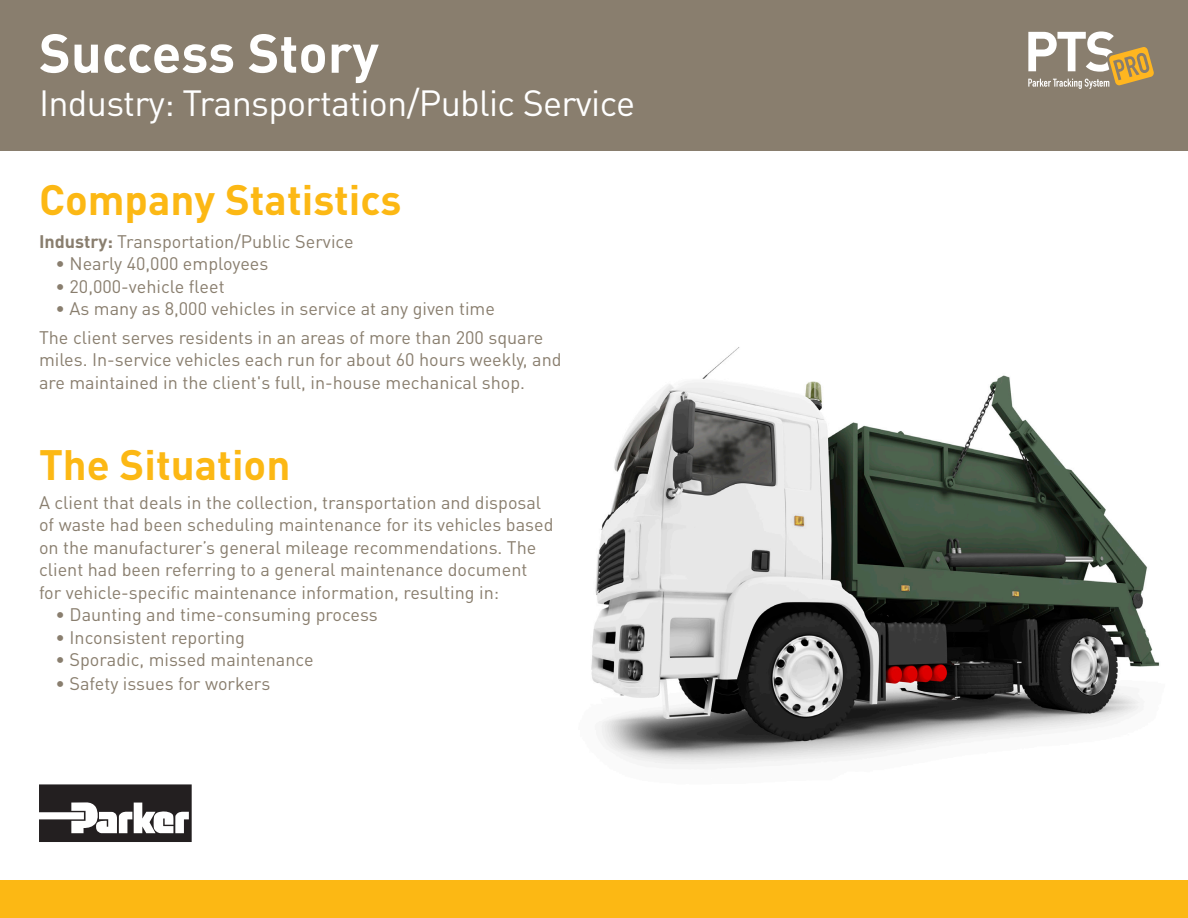
<style>
.page{position:relative;width:1188px;height:918px;background:#fff}
.page>*{position:absolute;margin:0;border:0;box-sizing:border-box;transform-origin:0 0}
.t1{font:700 54px "DINOT";color:#fff}
.t2{font:700 42px "DINOT";color:#fcb814}
.t3{font:36px "DINOT";letter-spacing:-.02em;color:#fff}
.t4{font:18px/22.5px "DINOT";color:#897e6e}
.s1{font-weight:700}
</style>
<div class="page">
<img style="left:591px;top:347px;width:569px;height:418px">
<div style="left:0;top:0;width:1188px;height:150px;background:#897e6e"></div>
<svg style="left:1028px;top:32px;width:126px;height:57px"></svg>
<div style="left:0;top:880px;width:1188px;height:38px;background:#fcb814"></div>
<svg style="left:39px;top:784px;width:153px;height:58px"></svg>
<p class="t1" style="left:39px;top:17px;width:341px">Success Story</p>
<p class="t3" style="left:39px;top:78px;width:598px">Industry: Transportation/Public Service</p>
<p class="t2" style="left:39px;top:171px;width:364px">Company Statistics</p>
<p class="t4" style="left:39px;top:229px;width:316px"><span class="s1">Industry:</span> Transportation/Public Service</p>
<p class="t4" style="left:56px;top:252px;width:214px">• Nearly 40,000 employees</p>
<p class="t4" style="left:56px;top:274px;width:171px">• 20,000-vehicle fleet</p>
<p class="t4" style="left:56px;top:297px;width:441px">• As many as 8,000 vehicles in service at any given time</p>
<p class="t4" style="left:39px;top:325px;width:524px">The client serves residents in an areas of more than 200 square miles. In-service vehicles each run for about 60 hours weekly, and are maintained in the client's full, in-house mechanical shop.</p>
<p class="t2" style="left:39px;top:437px;width:253px">The Situation</p>
<p class="t4" style="left:39px;top:490px;width:504px">A client that deals in the collection, transportation and disposal</p>
<p class="t4" style="left:39px;top:513px;width:516px">of waste had been scheduling maintenance for its vehicles based</p>
<p class="t4" style="left:39px;top:535px;width:499px">on the manufacturer’s general mileage recommendations. The</p>
<p class="t4" style="left:39px;top:558px;width:490px">client had been referring to a general maintenance document for vehicle-specific maintenance information, resulting in:</p>
<p class="t4" style="left:56px;top:603px;width:324px">• Daunting and time-consuming process</p>
<p class="t4" style="left:56px;top:625px;width:191px">• Inconsistent reporting</p>
<p class="t4" style="left:56px;top:648px;width:260px">• Sporadic, missed maintenance</p>
<p class="t4" style="left:56px;top:672px;width:216px">• Safety issues for workers</p>
</div>
